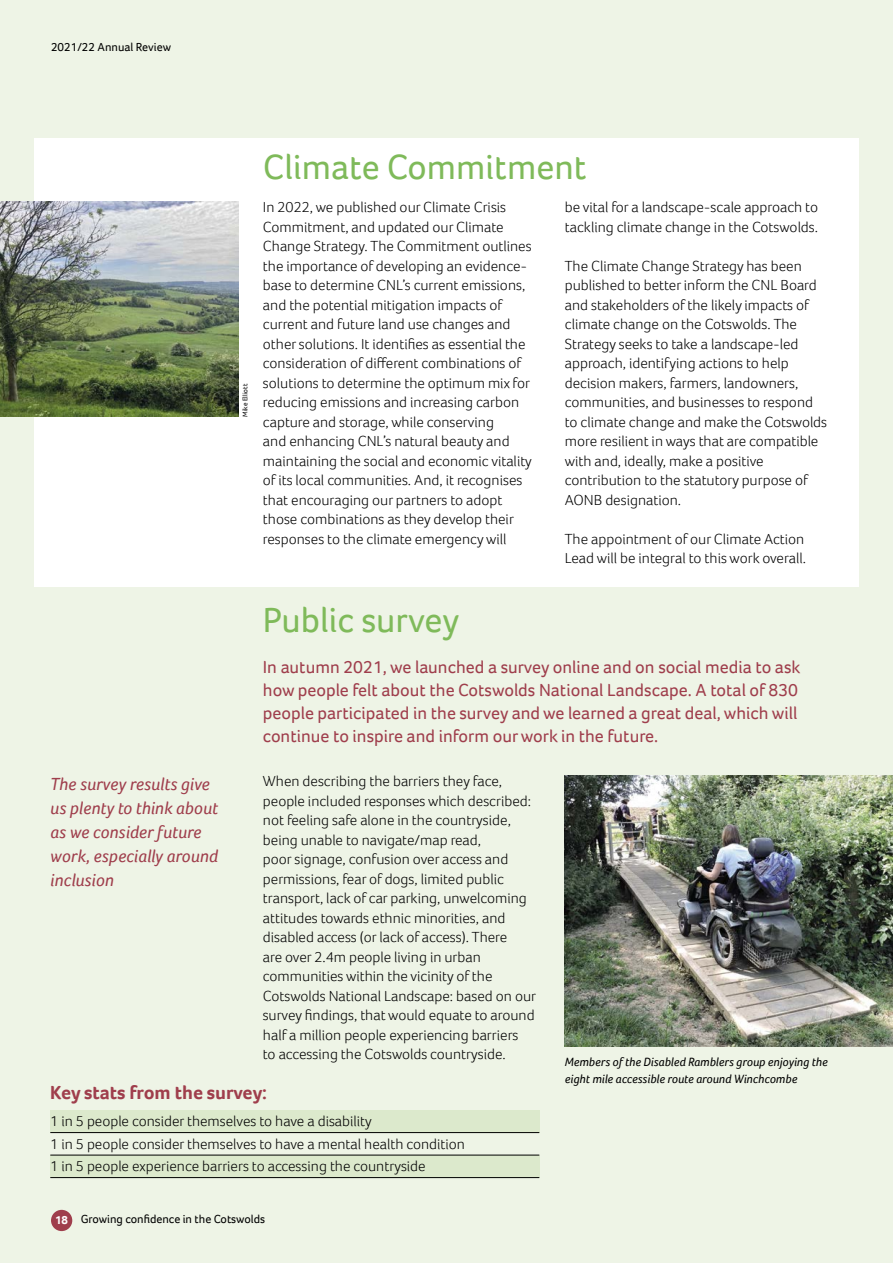
<style>
.page{position:relative;width:893px;height:1263px;background:#eef4e6}
.page>*{position:absolute;margin:0;border:0;box-sizing:border-box;transform-origin:0 0}
.t1{font:36px "Foco";color:#7fba5a}
.t2{font:700 19.5px "Foco";color:#9f3e4c}
.t3{font:18px/23.2px "Foco";color:#9f3e4c}
.t4{font:italic 18px/24px "Foco";color:#9f3e4c}
.t5{font:300 15px/19.5px "Foco";color:#000}
.t6{font:italic 12.3px/17px "Foco";color:#000}
.t7{font:12px "Foco";color:#000}
.t8{font:7.05px "Foco";color:#000}
.s1{font-weight:700;color:#fff}
</style>
<div class="page">
<div style="left:51px;top:1210px;width:21px;height:21px;background:#9f3e4c;border-radius:50%"></div>
<div style="left:35px;top:138px;width:824px;height:449px;background:#fff"></div>
<div style="left:50px;top:1110px;width:489px;height:22px;background:#dce9cc"></div>
<div style="left:50px;top:1155px;width:489px;height:22px;background:#dce9cc"></div>
<hr style="left:50px;top:1132px;width:489px;height:1px;background:#000">
<hr style="left:50px;top:1155px;width:489px;height:1px;background:#000">
<hr style="left:50px;top:1177px;width:489px;height:1px;background:#000">
<img style="left:0;top:202px;width:238px;height:215px">
<img style="left:565px;top:775px;width:328px;height:271px">
<p class="t7" style="left:51px;top:39px;width:121px">2021/22 Annual Review</p>
<p class="t8" style="left:240px;top:417px;width:34px;rotate:-90deg">Mike Elliott</p>
<h1 class="t1" style="left:263px;top:143px;width:325px">Climate Commitment</h1>
<p class="t5" style="left:263px;top:197px;width:271px">In 2022, we published our Climate Crisis Commitment, and updated our Climate Change Strategy. The Commitment outlines the importance of developing an evidence&shy;base to determine CNL’s current emissions, and the potential mitigation impacts of current and future land use changes and other solutions. It identifies as essential the consideration of different combinations of solutions to determine the optimum mix for reducing emissions and increasing carbon capture and storage, while conserving<br>and enhancing CNL’s natural beauty and maintaining the social and economic vitality of its local communities. And, it recognises that encouraging our partners to adopt those combinations as they develop their responses to the climate emergency will</p>
<p class="t5" style="left:565px;top:197px;width:255px">be vital for a landscape-scale approach to tackling climate change in the Cotswolds.</p>
<p class="t5" style="left:565px;top:256px;width:264px">The Climate Change Strategy has been published to better inform the CNL Board and stakeholders of the likely impacts of climate change on the Cotswolds. The Strategy seeks to take a landscape-led approach, identifying actions to help decision makers, farmers, landowners, communities, and businesses to respond to climate change and make the Cotswolds more resilient in ways that are compatible with and, ideally, make a positive contribution to the statutory purpose of AONB designation.</p>
<p class="t5" style="left:565px;top:529px;width:243px">The appointment of our Climate Action<br>Lead will be integral to this work overall.</p>
<h1 class="t1" style="left:263px;top:596px;width:198px">Public survey</h1>
<p class="t3" style="left:263px;top:655px;width:539px">In autumn 2021, we launched a survey online and on social media to ask how people felt about the Cotswolds National Landscape. A total of 830 people participated in the survey and we learned a great deal, which will continue to inspire and inform our work in the future.</p>
<p class="t4" style="left:50px;top:772px;width:169px">The survey results give us plenty to think about as we consider future work, especially around inclusion</p>
<p class="t5" style="left:263px;top:771px;width:275px">When describing the barriers they face, people included responses which described: not feeling safe alone in the countryside, being unable to navigate/map read,<br>poor signage, confusion over access and permissions, fear of dogs, limited public transport, lack of car parking, unwelcoming attitudes towards ethnic minorities, and disabled access (or lack of access). There<br>are over 2.4m people living in urban communities within the vicinity of the Cotswolds National Landscape: based on our survey findings, that would equate to around half a million people experiencing barriers<br>to accessing the Cotswolds countryside.</p>
<h2 class="t2" style="left:50px;top:1080px;width:218px">Key stats from the survey:</h2>
<p class="t5" style="left:50px;top:1109px;width:416px;line-height:22.5px">1 in 5 people consider themselves to have a disability<br>1 in 5 people consider themselves to have a mental health condition<br>1 in 5 people experience barriers to accessing the countryside</p>
<p class="t7" style="left:55px;top:1211px;width:212px"><span class="s1">18</span> Growing confidence in the Cotswolds</p>
<p class="t6" style="left:565px;top:1053px;width:265px">Members of the Disabled Ramblers group enjoying the eight mile accessible route around Winchcombe</p>
</div>
